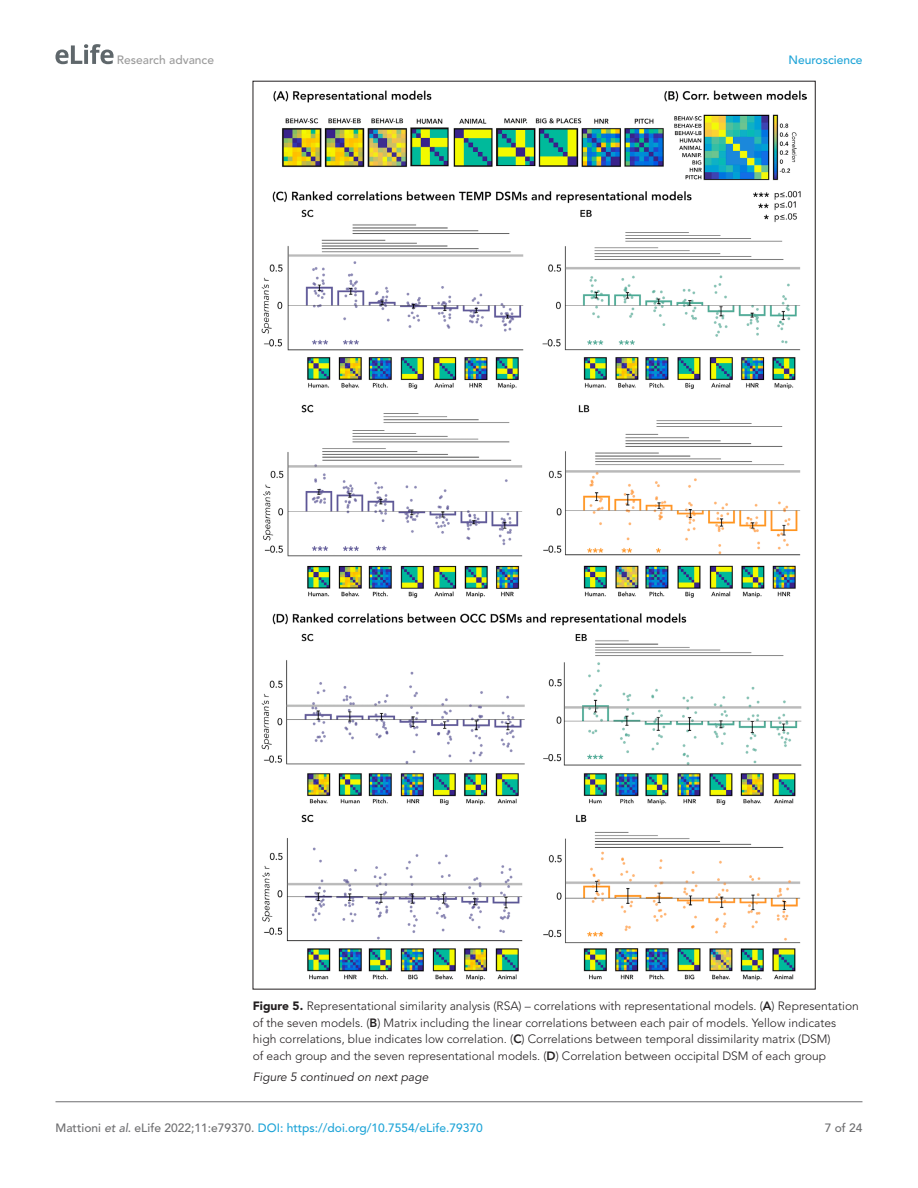
<style>
.page{position:relative;width:918px;height:1188px;background:#fff}
.page>*{position:absolute;margin:0;border:0;box-sizing:border-box;transform-origin:0 0}
.t1{font:300 12px/16.5px "Avenir LT Std";color:#231f20}
.t2{font:500 12px "Avenir LT Std";color:#1ea4d7}
.t3{font:italic 12px "Avenir LT Std";color:#231f20}
.t4{font:500 12px "Avenir LT Std";color:#9a9a9a}
.t5{font:500 12px "Avenir LT Std";color:#6e6e70}
.s1{font-weight:900}
.s2{font-weight:800}
.s3{color:#6e6e70}
.s4{font-style:italic;color:#6e6e70}
</style>
<div class="page">
<svg style="left:55px;top:44px;width:59px;height:20px"></svg>
<hr style="left:56px;top:1101px;width:806px;height:1px;background:#6e6e70">
<img style="left:262px;top:90px;width:544px;height:890px">
<p class="t4" style="left:117px;top:53px;width:99px">Research advance</p>
<p class="t2" style="left:788px;top:53px;width:76px">Neuroscience</p>
<p class="t1" style="left:253px;top:998px;width:608px"><span class="s1">Figure 5.</span> Representational similarity analysis (RSA) – correlations with representational models. (<span class="s2">A</span>) Representation of the seven models. (<span class="s2">B</span>) Matrix including the linear correlations between each pair of models. Yellow indicates high correlations, blue indicates low correlation. (<span class="s2">C</span>) Correlations between temporal dissimilarity matrix (DSM)<br>of each group and the seven representational models. (<span class="s2">D</span>) Correlation between occipital DSM of each group</p>
<p class="t3" style="left:253px;top:1070px;width:177px">Figure 5 continued on next page</p>
<p class="t2" style="left:56px;top:1121px;width:429px"><span class="s3">Mattioni</span> <span class="s4">et al</span><span class="s3">. eLife 2022;11:e79370.</span> DOI: https://doi.org/10.7554/eLife.79370</p>
<p class="t5" style="left:825px;top:1121px;width:39px">7 of 24</p>
</div>
